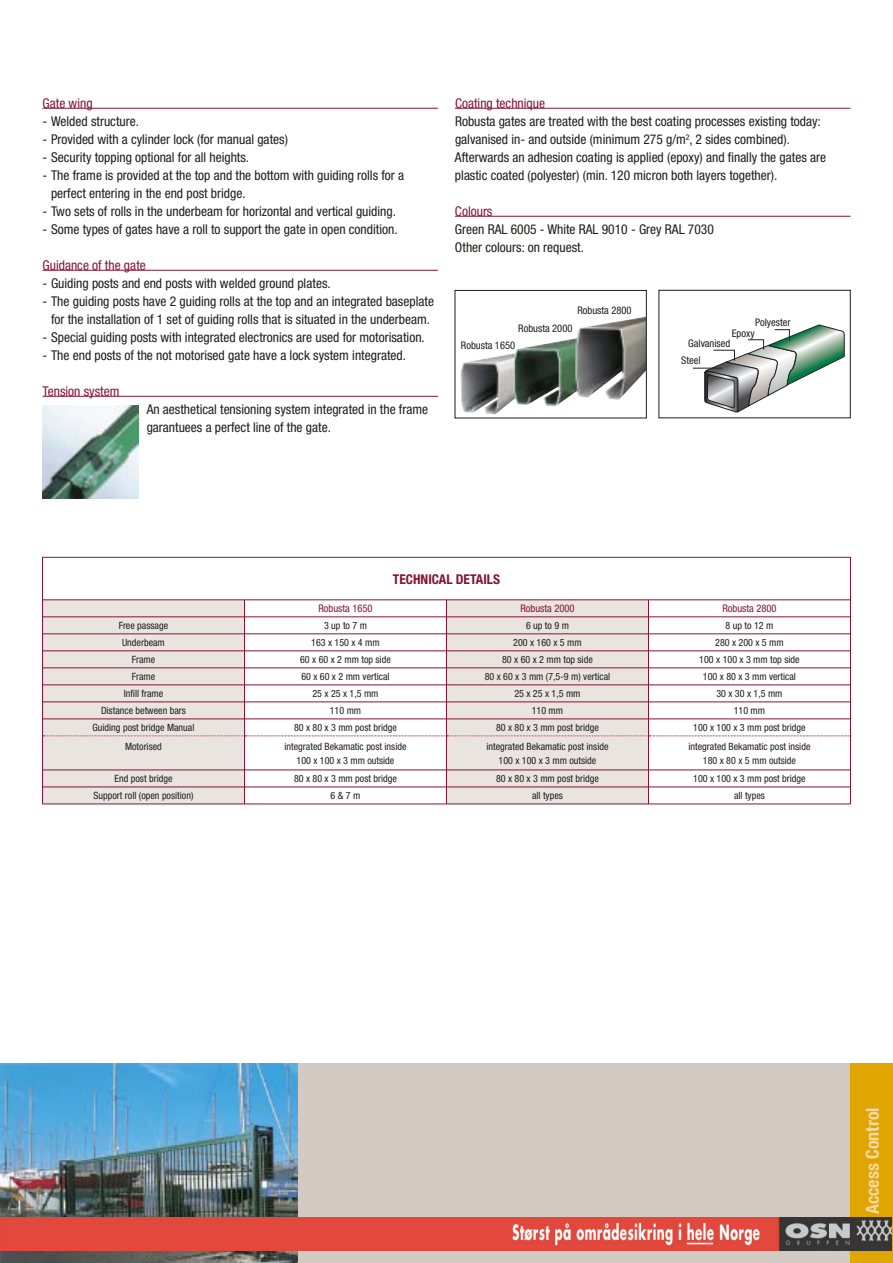
<style>
.page{position:relative;width:893px;height:1263px;background:#fff}
.page>*{position:absolute;margin:0;border:0;box-sizing:border-box;transform-origin:0 0}
.t1{font:700 condensed 18px "Helvetica Neue";color:#f2daa6}
.t2{font:condensed 13.5px/18px "Helvetica Neue";color:#1f1e1d}
.t3{font:condensed 13.5px "Helvetica Neue";color:#861431}
.t4{font:700 condensed 13.5px "Helvetica Neue";color:#861431}
.t5{font:condensed 10.5px "Helvetica Neue";color:#1f1e1d}
.t6{font:condensed 10.5px "Helvetica Neue";color:#861431}
.t7{font:condensed 10.05px/13.5px "Helvetica Neue";color:#1f1e1d;text-align:center}
</style>
<div class="page">
<div style="left:0;top:1063px;width:893px;height:200px;background:#d4cac4"></div>
<div style="left:850px;top:1063px;width:43px;height:200px;background:#e0a500"></div>
<img style="left:0;top:1063px;width:298px;height:200px">
<img style="left:43px;top:405px;width:95px;height:94px">
<hr style="left:43px;top:108px;width:395px;height:1px;background:#861431">
<hr style="left:43px;top:270px;width:395px;height:1px;background:#861431">
<hr style="left:43px;top:396px;width:395px;height:1px;background:#861431">
<hr style="left:455px;top:108px;width:395px;height:1px;background:#861431">
<hr style="left:455px;top:216px;width:395px;height:1px;background:#861431">
<svg style="left:43px;top:737px;width:605px;height:67px;fill:#e9e4e0"></svg>
<hr style="left:42px;top:557px;width:202px;height:1px;background:#861431">
<hr style="left:42px;top:557px;width:1px;height:43px;background:#861431">
<hr style="left:244px;top:557px;width:607px;height:1px;background:#861431">
<hr style="left:850px;top:557px;width:1px;height:43px;background:#861431">
<hr style="left:42px;top:599px;width:202px;height:1px;background:#861431">
<hr style="left:244px;top:599px;width:202px;height:1px;background:#861431">
<hr style="left:446px;top:599px;width:202px;height:1px;background:#861431">
<hr style="left:648px;top:599px;width:203px;height:1px;background:#861431">
<svg style="left:42px;top:600px;width:809px;height:137px"></svg>
<hr style="left:42px;top:736px;width:1px;height:34px;background:#861431">
<hr style="left:244px;top:736px;width:1px;height:34px;background:#861431">
<hr style="left:446px;top:736px;width:1px;height:34px;background:#861431">
<hr style="left:648px;top:736px;width:1px;height:34px;background:#861431">
<hr style="left:850px;top:736px;width:1px;height:34px;background:#861431">
<hr style="left:42px;top:770px;width:202px;height:1px;background:#861431">
<hr style="left:244px;top:770px;width:202px;height:1px;background:#861431">
<hr style="left:446px;top:770px;width:202px;height:1px;background:#861431">
<hr style="left:648px;top:770px;width:203px;height:1px;background:#861431">
<hr style="left:42px;top:787px;width:202px;height:1px;background:#861431">
<svg style="left:42px;top:771px;width:1px;height:33px"></svg>
<hr style="left:244px;top:787px;width:202px;height:1px;background:#861431">
<svg style="left:244px;top:771px;width:1px;height:33px"></svg>
<hr style="left:446px;top:787px;width:202px;height:1px;background:#861431">
<svg style="left:446px;top:771px;width:1px;height:33px"></svg>
<hr style="left:648px;top:787px;width:203px;height:1px;background:#861431">
<svg style="left:648px;top:771px;width:1px;height:33px"></svg>
<svg style="left:850px;top:771px;width:1px;height:33px"></svg>
<hr style="left:42px;top:804px;width:606px;height:1px;background:#861431">
<hr style="left:648px;top:804px;width:203px;height:1px;background:#861431">
<img style="left:461px;top:317px;width:183px;height:98px">
<div style="left:455px;top:290px;width:191px;height:128px;border:1px solid #1f1e1d"></div>
<svg style="left:692px;top:324px;width:153px;height:89px"></svg>
<div style="left:659px;top:290px;width:191px;height:128px;border:1px solid #1f1e1d"></div>
<img style="left:0;top:1218px;width:891px;height:33px">
<p class="t3" style="left:43px;top:98px;width:52px">Gate wing</p>
<p class="t2" style="left:43px;top:113px;width:98px">- Welded structure.</p>
<p class="t2" style="left:43px;top:131px;width:247px">- Provided with a cylinder lock (for manual gates)</p>
<p class="t2" style="left:43px;top:149px;width:208px">- Security topping optional for all heights.</p>
<p class="t2" style="left:51px;top:167px;width:355px;text-indent:-9px">- The frame is provided at the top and the bottom with guiding rolls for a perfect entering in the end post bridge.</p>
<p class="t2" style="left:43px;top:203px;width:355px">- Two sets of rolls in the underbeam for horizontal and vertical guiding.</p>
<p class="t2" style="left:43px;top:221px;width:357px">- Some types of gates have a roll to support the gate in open condition.</p>
<p class="t3" style="left:43px;top:260px;width:105px">Guidance of the gate</p>
<p class="t2" style="left:43px;top:275px;width:290px">- Guiding posts and end posts with welded ground plates.</p>
<p class="t2" style="left:43px;top:293px;width:393px;text-align:center">- The guiding posts have 2 guiding rolls at the top and an integrated baseplate for the installation of 1 set of guiding rolls that is situated in the underbeam.</p>
<p class="t2" style="left:43px;top:329px;width:384px">- Special guiding posts with integrated electronics are used for motorisation.</p>
<p class="t2" style="left:43px;top:347px;width:365px">- The end posts of the not motorised gate have a lock system integrated.</p>
<p class="t3" style="left:43px;top:386px;width:78px">Tension system</p>
<p class="t2" style="left:147px;top:401px;width:283px">An aesthetical tensioning system integrated in the frame garantuees a perfect line of the gate.</p>
<p class="t3" style="left:455px;top:98px;width:92px">Coating technique</p>
<p class="t2" style="left:455px;top:113px;width:373px">Robusta gates are treated with the best coating processes existing today: galvanised in- and outside (minimum 275 g/m<sup>2</sup>, 2 sides combined).<br>Afterwards an adhesion coating is applied (epoxy) and finally the gates are plastic coated (polyester) (min. 120 micron both layers together).</p>
<p class="t3" style="left:455px;top:206px;width:39px">Colours</p>
<p class="t2" style="left:455px;top:221px;width:260px">Green RAL 6005 - White RAL 9010 - Grey RAL 7030<br>Other colours: on request.</p>
<p class="t5" style="left:577px;top:306px;width:56px">Robusta 2800</p>
<p class="t5" style="left:518px;top:324px;width:56px">Robusta 2000</p>
<p class="t5" style="left:461px;top:341px;width:56px">Robusta 1650</p>
<p class="t5" style="left:755px;top:319px;width:37px">Polyester</p>
<p class="t5" style="left:732px;top:329px;width:24px">Epoxy</p>
<p class="t5" style="left:688px;top:340px;width:44px">Galvanised</p>
<p class="t5" style="left:681px;top:357px;width:21px">Steel</p>
<p class="t4" style="left:393px;top:574px;width:109px">TECHNICAL DETAILS</p>
<p class="t6" style="left:318px;top:605px;width:56px">Robusta 1650</p>
<p class="t6" style="left:520px;top:605px;width:56px">Robusta 2000</p>
<p class="t6" style="left:722px;top:605px;width:56px">Robusta 2800</p>
<p class="t7" style="left:119px;top:620px;width:51px">Free passage</p>
<p class="t7" style="left:324px;top:620px;width:44px">3 up to 7 m</p>
<p class="t7" style="left:526px;top:620px;width:44px">6 up to 9 m</p>
<p class="t7" style="left:726px;top:620px;width:49px">8 up to 12 m</p>
<p class="t7" style="left:122px;top:637px;width:44px">Underbeam</p>
<p class="t7" style="left:311px;top:637px;width:70px">163 x 150 x 4 mm</p>
<p class="t7" style="left:513px;top:637px;width:70px">200 x 160 x 5 mm</p>
<p class="t7" style="left:715px;top:637px;width:70px">280 x 200 x 5 mm</p>
<p class="t7" style="left:132px;top:654px;width:25px">Frame</p>
<p class="t7" style="left:300px;top:654px;width:92px">60 x 60 x 2 mm top side</p>
<p class="t7" style="left:502px;top:654px;width:92px">80 x 60 x 2 mm top side</p>
<p class="t7" style="left:699px;top:654px;width:102px">100 x 100 x 3 mm top side</p>
<p class="t7" style="left:132px;top:671px;width:25px">Frame</p>
<p class="t7" style="left:301px;top:671px;width:90px">60 x 60 x 2 mm vertical</p>
<p class="t7" style="left:485px;top:671px;width:127px">80 x 60 x 3 mm (7,5-9 m) vertical</p>
<p class="t7" style="left:703px;top:671px;width:95px">100 x 80 x 3 mm vertical</p>
<p class="t7" style="left:124px;top:688px;width:41px">Infill frame</p>
<p class="t7" style="left:312px;top:688px;width:68px">25 x 25 x 1,5 mm</p>
<p class="t7" style="left:514px;top:688px;width:68px">25 x 25 x 1,5 mm</p>
<p class="t7" style="left:716px;top:688px;width:68px">30 x 30 x 1,5 mm</p>
<p class="t7" style="left:101px;top:705px;width:87px">Distance between bars</p>
<p class="t7" style="left:330px;top:705px;width:33px">110 mm</p>
<p class="t7" style="left:532px;top:705px;width:33px">110 mm</p>
<p class="t7" style="left:734px;top:705px;width:33px">110 mm</p>
<p class="t7" style="left:93px;top:722px;width:103px">Guiding post bridge Manual</p>
<p class="t7" style="left:294px;top:722px;width:104px">80 x 80 x 3 mm post bridge</p>
<p class="t7" style="left:496px;top:722px;width:104px">80 x 80 x 3 mm post bridge</p>
<p class="t7" style="left:693px;top:722px;width:114px">100 x 100 x 3 mm post bridge</p>
<p class="t7" style="left:125px;top:741px;width:38px">Motorised</p>
<p class="t7" style="left:284px;top:741px;width:124px">integrated Bekamatic post inside<br>100 x 100 x 3 mm outside</p>
<p class="t7" style="left:486px;top:741px;width:124px">integrated Bekamatic post inside<br>100 x 100 x 3 mm outside</p>
<p class="t7" style="left:688px;top:741px;width:124px">integrated Bekamatic post inside<br>180 x 80 x 5 mm outside</p>
<p class="t7" style="left:114px;top:773px;width:60px">End post bridge</p>
<p class="t7" style="left:294px;top:773px;width:104px">80 x 80 x 3 mm post bridge</p>
<p class="t7" style="left:496px;top:773px;width:104px">80 x 80 x 3 mm post bridge</p>
<p class="t7" style="left:693px;top:773px;width:114px">100 x 100 x 3 mm post bridge</p>
<p class="t7" style="left:94px;top:790px;width:101px">Support roll (open position)</p>
<p class="t7" style="left:331px;top:790px;width:31px">6 &amp; 7 m</p>
<p class="t7" style="left:532px;top:790px;width:32px">all types</p>
<p class="t7" style="left:734px;top:790px;width:32px">all types</p>
<h1 class="t1" style="left:866px;top:1214px;width:108px;rotate:-90deg">Access Control</h1>
</div>
